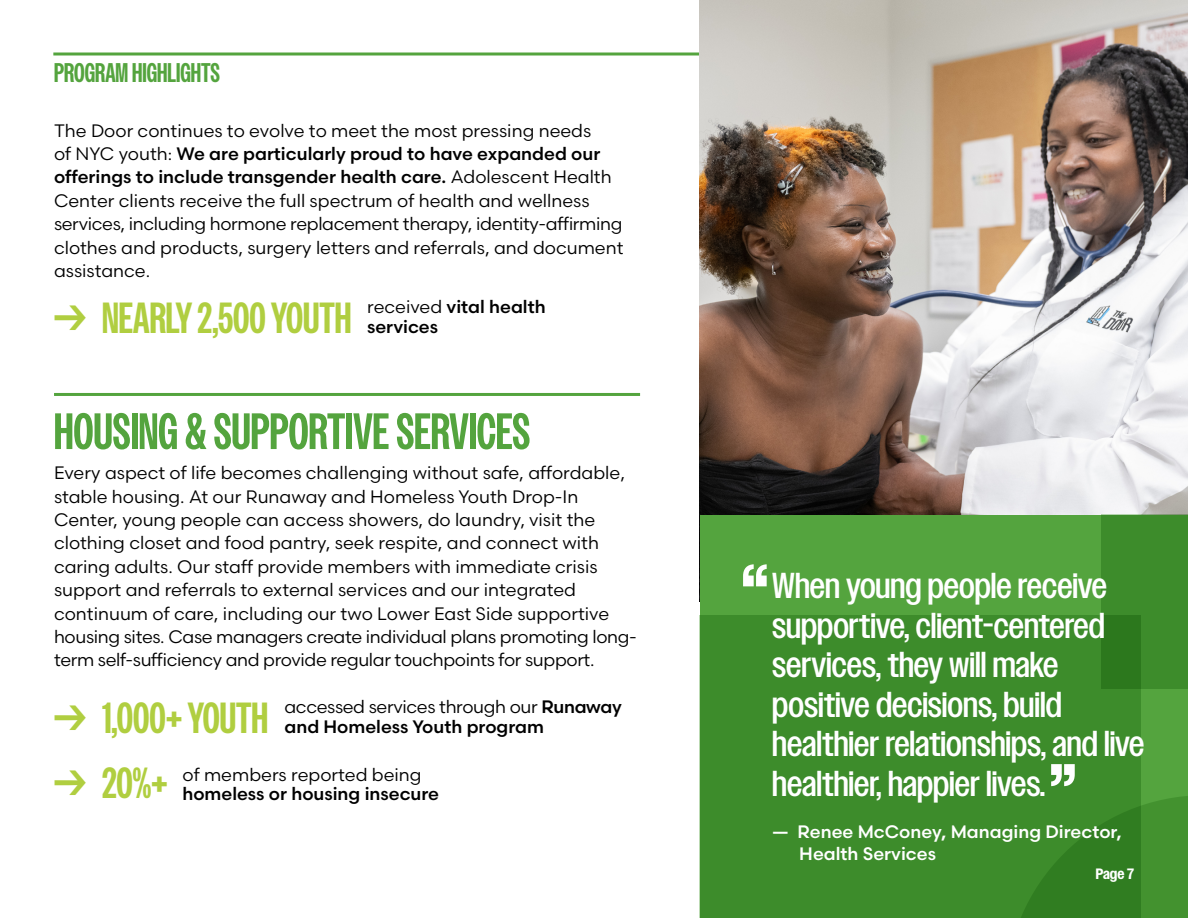
<style>
.page{position:relative;width:1188px;height:918px;background:#fff}
.page>*{position:absolute;margin:0;border:0;box-sizing:border-box;transform-origin:0 0}
.t1{font:700 51px "Owners X Narrow";color:#54a43e}
.t2{font:700 43.5px "Owners X Narrow";color:#b0ce40}
.t3{font:500 36px/39.6px "Owners Narrow";color:#fff}
.t4{font:700 27px "Owners X Narrow";color:#54a43e}
.t5{font:18px/23.4px "Scandia";color:#000}
.t6{font:500 18px/19.5px "Scandia";color:#000}
.t7{font:500 18px/21.6px "Scandia";color:#fff}
.t8{font:700 15px "Owners Narrow";color:#fff}
.s1{font-weight:500}
.s2{font-weight:400}
</style>
<div class="page">
<svg style="left:53px;top:52px;width:647px;height:4px;background:#7eba6e"></svg>
<img style="left:700px;top:0;width:488px;height:515px">
<div style="left:700px;top:515px;width:488px;height:403px;background:#54a43e"></div>
<div style="left:700px;top:616px;width:441px;height:302px;background:#3d8c2b"></div>
<svg style="left:1101px;top:514px;width:87px;height:175px;background:#3a8828"></svg>
<hr style="left:54px;top:393px;width:586px;height:3px;background:#54a43e">
<svg style="left:1021px;top:796px;width:167px;height:122px"></svg>
<svg style="left:743px;top:564px;width:24px;height:22px"></svg>
<svg style="left:1051px;top:764px;width:24px;height:22px"></svg>
<h3 class="t4" style="left:54px;top:58px;width:168px">PROGRAM HIGHLIGHTS</h3>
<p class="t5" style="left:54px;top:118px;width:571px">The Door continues to evolve to meet the most pressing needs<br>of NYC youth: <span class="s1">We are particularly proud to have expanded our offerings to include transgender health care.</span> Adolescent Health Center clients receive the full spectrum of health and wellness services, including hormone replacement therapy, identity-affirming clothes and products, surgery letters and referrals, and document assistance.</p>
<p class="t6" style="left:367px;top:297px;width:180px"><span class="s2">received</span> vital health services</p>
<h2 class="t2" style="left:54px;top:294px;width:299px">→ NEARLY 2,500 YOUTH</h2>
<h1 class="t1" style="left:54px;top:403px;width:478px">HOUSING &amp; SUPPORTIVE SERVICES</h1>
<p class="t5" style="left:54px;top:461px;width:584px">Every aspect of life becomes challenging without safe, affordable, stable housing. At our Runaway and Homeless Youth Drop-In Center, young people can access showers, do laundry, visit the clothing closet and food pantry, seek respite, and connect with caring adults. Our staff provide members with immediate crisis support and referrals to external services and our integrated continuum of care, including our two Lower East Side supportive housing sites. Case managers create individual plans promoting long&shy;term self-sufficiency and provide regular touchpoints for support.</p>
<p class="t6" style="left:284px;top:697px;width:339px"><span class="s2">accessed services through our</span> Runaway and Homeless Youth program</p>
<p class="t5" style="left:182px;top:762px;width:241px">of members reported being</p>
<p class="t6" style="left:182px;top:784px;width:258px">homeless or housing insecure</p>
<h2 class="t2" style="left:54px;top:694px;width:216px">→ 1,000+ YOUTH</h2>
<h2 class="t2" style="left:54px;top:758px;width:115px">→ 20%+</h2>
<h3 class="t3" style="left:772px;top:566px;width:373px">When young people receive supportive, client-centered services, they will make positive decisions, build healthier relationships, and live healthier, happier lives.</h3>
<p class="t7" style="left:799px;top:821px;width:324px;text-indent:-27px">— Renee McConey, Managing Director,<br>Health Services</p>
<p class="t8" style="left:1096px;top:866px;width:40px">Page 7</p>
</div>
